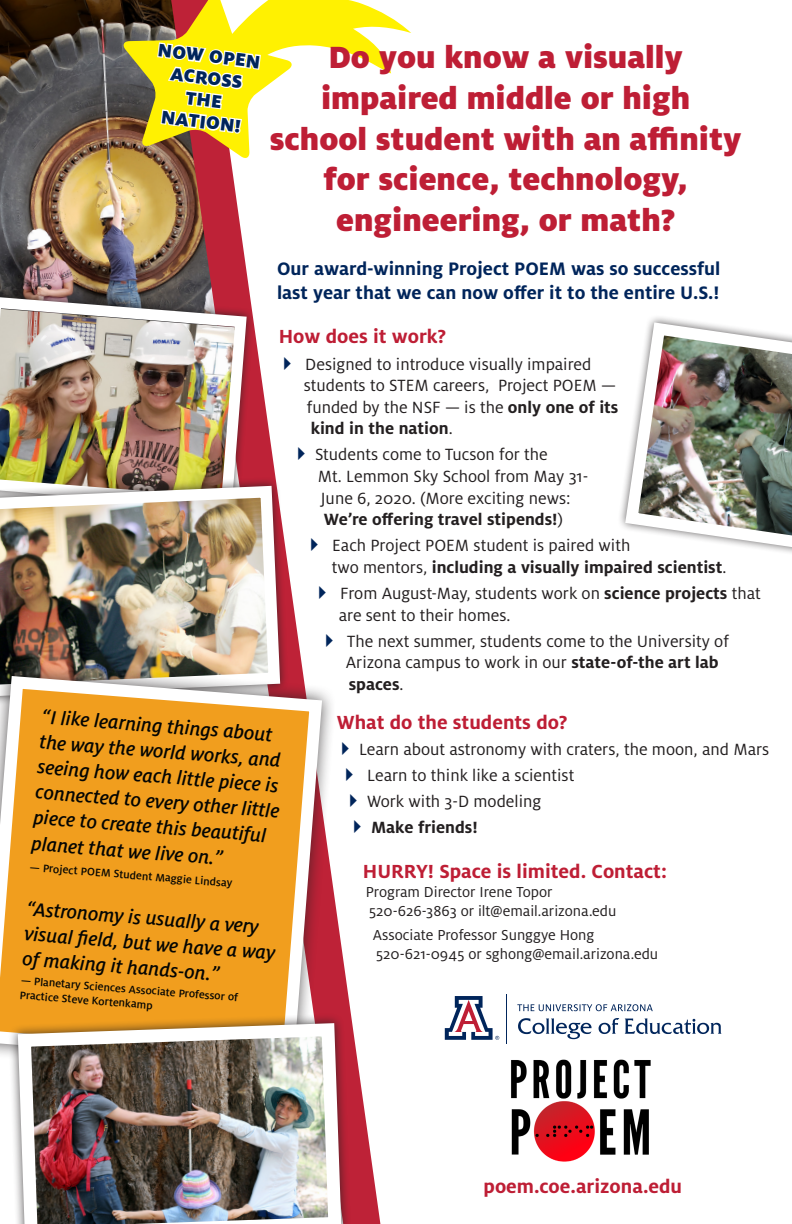
<style>
.page{position:relative;width:792px;height:1224px;background:#fff}
.page>*{position:absolute;margin:0;border:0;box-sizing:border-box;transform-origin:0 0}
.t1{font:900 34px/40.8px "Milo OT";color:#be1e35;text-align:center}
.t2{font:italic 500 21px/25.4px "Milo OT";color:#040503}
.t3{font:700 21px "Milo OT";color:#be1e35}
.t4{font:700 20px/24px "Milo OT";color:#00255b}
.t5{font:900 20px/22px "Milo OT";color:#00255b;text-align:center}
.t6{font:18px/21.6px "Milo OT";color:#231f20}
.t7{font:700 18px "Milo OT";color:#231f20}
.t8{font:16px/19.2px "Milo OT";color:#231f20}
.t9{font:500 12px/13.9px "Milo OT";color:#040503}
.s1{font-weight:700}
.s2{font-weight:400}
</style>
<div class="page">
<img style="left:0;top:0;width:171px;height:289px">
<svg style="left:171px;top:160px;width:209px;height:1064px"></svg>
<img style="left:0;top:291px;width:253px;height:186px">
<div style="left:0;top:477px;width:289px;height:228px;background:#231f20;opacity:.75"></div>
<img style="left:0;top:480px;width:286px;height:182px">
<img style="left:511px;top:1059px;width:140px;height:103px">
<svg style="left:444px;top:996px;width:55px;height:44px"></svg>
<hr style="left:506px;top:994px;width:1px;height:50px;background:#00255b">
<svg style="left:518px;top:1018px;width:204px;height:21px"></svg>
<svg style="left:517px;top:1004px;width:136px;height:7px"></svg>
<img style="left:620px;top:317px;width:172px;height:236px">
<div style="left:0;top:662px;width:336px;height:419px;background:#231f20;opacity:.75"></div>
<svg style="left:0;top:670px;width:329px;height:403px;background:#eba33d"></svg>
<div style="left:8px;top:1013px;width:343px;height:211px;background:#231f20;opacity:.75"></div>
<img style="left:11px;top:1016px;width:337px;height:208px">
<svg style="left:122px;top:0;width:289px;height:160px"></svg>
<svg style="left:156px;top:25px;width:106px;height:118px"></svg>
<svg style="left:284px;top:356px;width:7px;height:14px"></svg>
<svg style="left:298px;top:447px;width:7px;height:13px"></svg>
<svg style="left:311px;top:538px;width:7px;height:13px"></svg>
<svg style="left:319px;top:586px;width:7px;height:13px"></svg>
<svg style="left:326px;top:634px;width:7px;height:13px"></svg>
<svg style="left:342px;top:742px;width:7px;height:13px"></svg>
<svg style="left:346px;top:768px;width:7px;height:13px"></svg>
<svg style="left:350px;top:794px;width:7px;height:13px"></svg>
<svg style="left:354px;top:820px;width:7px;height:13px"></svg>
<p class="t5" style="left:159px;top:39px;width:105px;rotate:7deg">NOW OPEN<br>ACROSS<br>THE<br>NATION!</p>
<p class="t1" style="left:270px;top:37px;width:473px">Do you know a visually impaired middle or high school student with an affinity for science, technology, engineering, or math?</p>
<p class="t4" style="left:277px;top:257px;width:445px">Our award-winning Project POEM was so successful last year that we can now offer it to the entire U.S.!</p>
<p class="t3" style="left:279px;top:325px;width:169px">How does it work?</p>
<p class="t6" style="left:305px;top:353px;width:288px">Designed to introduce visually impaired</p>
<p class="t6" style="left:304px;top:375px;width:314px">students to STEM careers, Project POEM —</p>
<p class="t6" style="left:307px;top:396px;width:313px">funded by the NSF — is the <span class="s1">only one of its</span></p>
<p class="t7" style="left:311px;top:419px;width:143px">kind in the nation<span class="s2">.</span></p>
<p class="t6" style="left:315px;top:444px;width:234px">Students come to Tucson for the</p>
<p class="t6" style="left:318px;top:466px;width:272px">Mt. Lemmon Sky School from May 31-</p>
<p class="t6" style="left:321px;top:487px;width:251px">June 6, 2020. (More exciting news:</p>
<p class="t7" style="left:324px;top:509px;width:241px">We’re offering travel stipends!<span class="s2">)</span></p>
<p class="t6" style="left:332px;top:535px;width:396px">Each Project POEM student is paired with<br>two mentors, <span class="s1">including a visually impaired scientist</span>.</p>
<p class="t6" style="left:339px;top:583px;width:423px">From August-May, students work on <span class="s1">science projects</span> that are sent to their homes.</p>
<p class="t6" style="left:346px;top:630px;width:385px">The next summer, students come to the University of<br>Arizona campus to work in our <span class="s1">state-of-the art lab spaces</span>.</p>
<p class="t3" style="left:337px;top:710px;width:232px">What do the students do?</p>
<p class="t6" style="left:359px;top:738px;width:412px">Learn about astronomy with craters, the moon, and Mars</p>
<p class="t6" style="left:367px;top:765px;width:209px">Learn to think like a scientist</p>
<p class="t6" style="left:367px;top:791px;width:176px">Work with 3-D modeling</p>
<p class="t7" style="left:371px;top:817px;width:108px">Make friends!</p>
<p class="t2" style="left:41px;top:705px;width:246px;rotate:4deg">“I like learning things about the way the world works, and seeing how each little piece is connected to every other little piece to create this beautiful planet that we live on.”</p>
<p class="t9" style="left:30px;top:861px;width:205px;rotate:4deg">— Project POEM Student Maggie Lindsay</p>
<p class="t2" style="left:27px;top:897px;width:253px;line-height:25.1px;rotate:4deg">“Astronomy is usually a very visual fi eld, but we have a way of making it hands-on.”</p>
<p class="t9" style="left:21px;top:975px;width:219px;rotate:4deg">— Planetary Sciences Associate Professor of<br>Practice Steve Kortenkamp</p>
<p class="t3" style="left:363px;top:859px;width:306px">HURRY! Space is limited. Contact:</p>
<p class="t8" style="left:366px;top:883px;width:252px">Program Director Irene Topor<br>520-626-3863 or ilt@email.arizona.edu</p>
<p class="t8" style="left:373px;top:925px;width:287px">Associate Professor Sunggye Hong<br>520-621-0945 or sghong@email.arizona.edu</p>
<p class="t3" style="left:484px;top:1174px;width:200px">poem.coe.arizona.edu</p>
</div>
